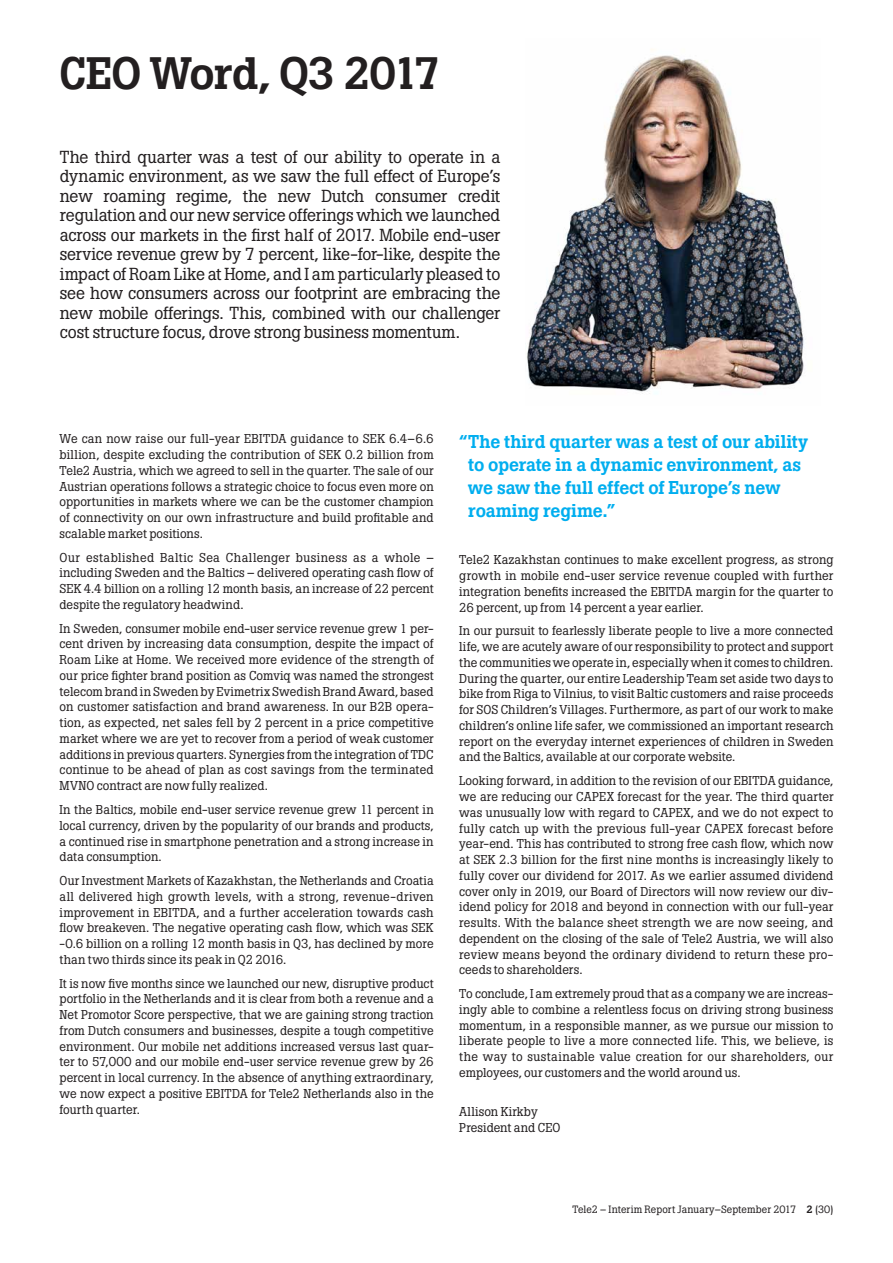
<style>
.page{position:relative;width:893px;height:1263px;background:#fff}
.page>*{position:absolute;margin:0;border:0;box-sizing:border-box;transform-origin:0 0}
.t1{font:500 45px "Boton Pro";letter-spacing:-.025em;color:#231f20}
.t2{font:500 18.45px/23px "Boton Pro";letter-spacing:-.005em;color:#00aeef}
.t3{font:17.25px/19.5px "Boton Pro";letter-spacing:-.005em;color:#231f20;text-align:justify}
.t4{font:12.75px/15.8px "Boton Pro";letter-spacing:.005em;color:#231f20;text-align:justify}
.t5{font:10.5px "Boton Pro";color:#231f20}
.s1{font-weight:500}
</style>
<div class="page">
<img style="left:526px;top:49px;width:278px;height:345px">
<h1 class="t1" style="left:60px;top:44px;width:383px">CEO Word, Q3 2017</h1>
<p class="t3" style="left:60px;top:147px;width:442px">The third quarter was a test of our ability to operate in a dynamic environment, as we saw the full effect of Europe’s new roaming regime, the new Dutch consumer credit regulation and our new service offerings which we launched across our markets in the first half of 2017. Mobile end-user service revenue grew by 7 percent, like-for-like, despite the impact of Roam Like at Home, and I am particularly pleased to see how consumers across our footprint are embracing the new mobile offerings. This, combined with our challenger cost structure focus, drove strong business momentum.</p>
<p class="t4" style="left:60px;top:431px;width:376px">We can now raise our full-year EBITDA guidance to SEK 6.4–6.6 billion, despite excluding the contribution of SEK 0.2 billion from Tele2 Austria, which we agreed to sell in the quarter. The sale of our Austrian operations follows a strategic choice to focus even more on opportunities in markets where we can be the customer champion of connectivity on our own infrastructure and build profitable and scalable market positions.</p>
<p class="t4" style="left:60px;top:549px;width:376px">Our established Baltic Sea Challenger business as a whole – including Sweden and the Baltics – delivered operating cash flow of SEK 4.4 billion on a rolling 12 month basis, an increase of 22 percent despite the regulatory headwind.</p>
<p class="t4" style="left:60px;top:620px;width:376px">In Sweden, consumer mobile end-user service revenue grew 1 per&shy;cent driven by increasing data consumption, despite the impact of Roam Like at Home. We received more evidence of the strength of our price fighter brand position as Comviq was named the strongest telecom brand in Sweden by Evimetrix Swedish Brand Award, based on customer satisfaction and brand awareness. In our B2B opera&shy;tion, as expected, net sales fell by 2 percent in a price competitive market where we are yet to recover from a period of weak customer additions in previous quarters. Synergies from the integration of TDC continue to be ahead of plan as cost savings from the terminated MVNO contract are now fully realized.</p>
<p class="t4" style="left:60px;top:802px;width:376px">In the Baltics, mobile end-user service revenue grew 11 percent in local currency, driven by the popularity of our brands and products, a continued rise in smartphone penetration and a strong increase in data consumption.</p>
<p class="t4" style="left:60px;top:873px;width:376px">Our Investment Markets of Kazakhstan, the Netherlands and Croatia all delivered high growth levels, with a strong, revenue-driven improvement in EBITDA, and a further acceleration towards cash flow breakeven. The negative operating cash flow, which was SEK -0.6 billion on a rolling 12 month basis in Q3, has declined by more than two thirds since its peak in Q2 2016.</p>
<p class="t4" style="left:60px;top:975px;width:376px">It is now five months since we launched our new, disruptive product portfolio in the Netherlands and it is clear from both a revenue and a Net Promotor Score perspective, that we are gaining strong traction from Dutch consumers and businesses, despite a tough competitive environment. Our mobile net additions increased versus last quar&shy;ter to 57,000 and our mobile end-user service revenue grew by 26 percent in local currency. In the absence of anything extraordinary, we now expect a positive EBITDA for Tele2 Netherlands also in the fourth quarter.</p>
<h2 class="t2" style="left:468px;top:430px;width:341px;text-indent:-9px">“The third quarter was a test of our ability to operate in a dynamic environment, as we saw the full effect of Europe’s new roaming regime.”</h2>
<p class="t4" style="left:459px;top:552px;width:376px">Tele2 Kazakhstan continues to make excellent progress, as strong growth in mobile end-user service revenue coupled with further integration benefits increased the EBITDA margin for the quarter to 26 percent, up from 14 percent a year earlier.</p>
<p class="t4" style="left:459px;top:623px;width:376px">In our pursuit to fearlessly liberate people to live a more connected life, we are acutely aware of our responsibility to protect and support the communities we operate in, especially when it comes to children.<br>During the quarter, our entire Leadership Team set aside two days to bike from Riga to Vilnius, to visit Baltic customers and raise proceeds for SOS Children’s Villages. Furthermore, as part of our work to make children’s online life safer, we commissioned an important research report on the everyday internet experiences of children in Sweden and the Baltics, available at our corporate website.</p>
<p class="t4" style="left:459px;top:773px;width:376px">Looking forward, in addition to the revision of our EBITDA guidance, we are reducing our CAPEX forecast for the year. The third quarter was unusually low with regard to CAPEX, and we do not expect to fully catch up with the previous full-year CAPEX forecast before year-end. This has contributed to strong free cash flow, which now at SEK 2.3 billion for the first nine months is increasingly likely to fully cover our dividend for 2017. As we earlier assumed dividend cover only in 2019, our Board of Directors will now review our div&shy;idend policy for 2018 and beyond in connection with our full-year results. With the balance sheet strength we are now seeing, and dependent on the closing of the sale of Tele2 Austria, we will also review means beyond the ordinary dividend to return these pro&shy;ceeds to shareholders.</p>
<p class="t4" style="left:459px;top:986px;width:376px">To conclude, I am extremely proud that as a company we are increas&shy;ingly able to combine a relentless focus on driving strong business momentum, in a responsible manner, as we pursue our mission to liberate people to live a more connected life. This, we believe, is the way to sustainable value creation for our shareholders, our employees, our customers and the world around us.</p>
<p class="t4" style="left:459px;top:1104px;width:103px">Allison Kirkby<br>President and CEO</p>
<p class="t5" style="left:572px;top:1203px;width:263px">Tele2 – Interim Report January–September 2017 <span class="s1">2</span> (30)</p>
</div>
